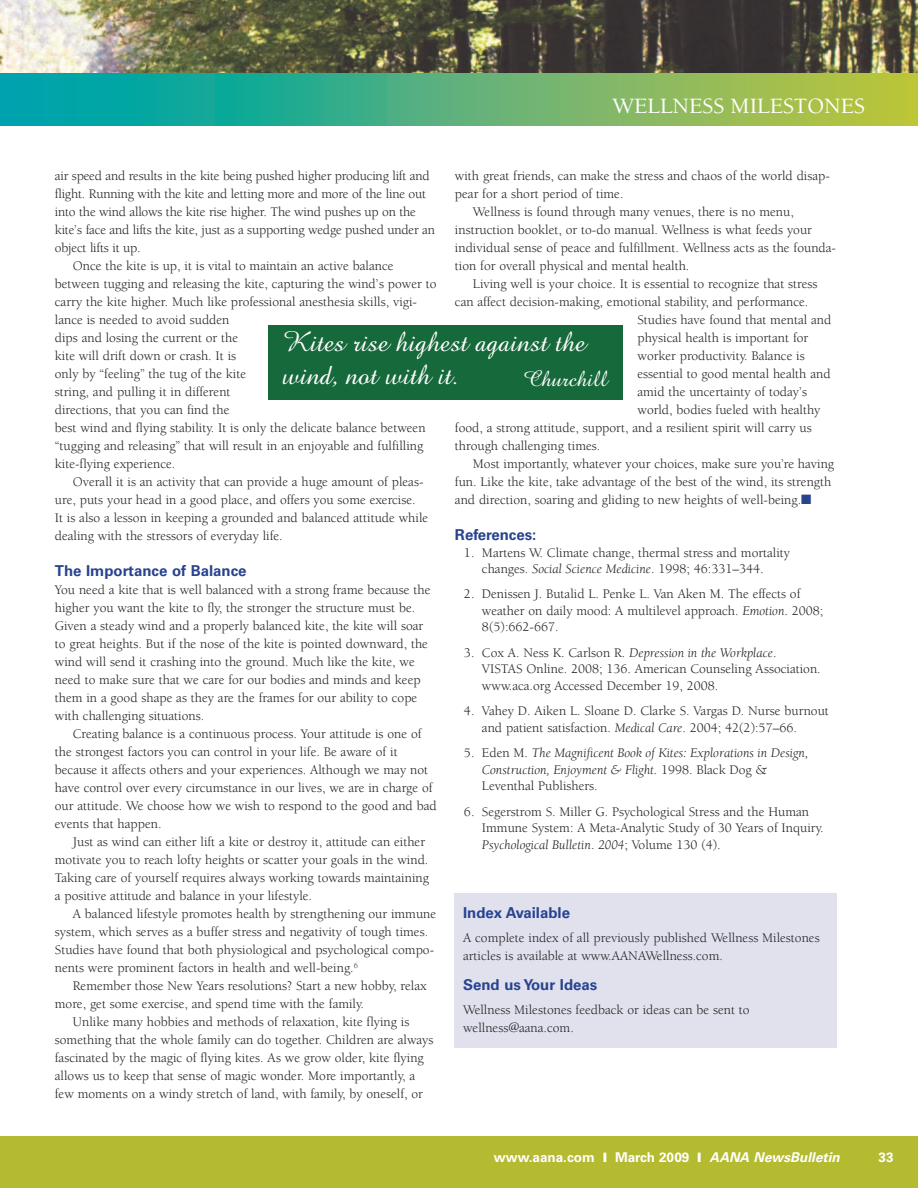
<style>
.page{position:relative;width:918px;height:1188px;background:#fff}
.page>*{position:absolute;margin:0;border:0;box-sizing:border-box;transform-origin:0 0}
.t1{font:28.5px/33px "Amazone BT";color:#fff}
.t2{font:500 22.5px "Berkeley";color:#fff}
.t3{font:22.5px "Amazone BT";color:#fff}
.t4{font:700 15px "Univers";color:#28438f}
.t5{font:13.5px/18px "Berkeley";color:#231f20}
.t6{font:italic 13.5px/16.5px "Berkeley";color:#231f20}
.t7{font:700 13.5px "Univers";color:#fff}
.s1{color:#28438f}
.s2{font-style:italic}
.s3{font-style:normal}
</style>
<div class="page">
<div style="left:0;top:1136px;width:918px;height:52px;background:#b5bb30"></div>
<img style="left:0;top:0;width:918px;height:73px">
<svg style="left:0;top:73px;width:918px;height:52px"></svg>
<div style="left:268px;top:325px;width:355px;height:74px;background:#16693b"></div>
<div style="left:454px;top:893px;width:383px;height:154px;background:#e1e1ee"></div>
<h2 class="t2" style="left:613px;top:97px;width:254px">WELLNESS MILESTONES</h2>
<p class="t5" style="left:455px;top:168px;width:376px">with great friends, can make the stress and chaos of the world disap-</p>
<p class="t5" style="left:455px;top:186px;width:170px">pear for a short period of time.</p>
<p class="t5" style="left:473px;top:204px;width:322px">Wellness is found through many venues, there is no menu,</p>
<p class="t5" style="left:455px;top:222px;width:359px">instruction booklet, or to-do manual. Wellness is what feeds your</p>
<p class="t5" style="left:455px;top:240px;width:383px">individual sense of peace and fulfillment. Wellness acts as the founda-</p>
<p class="t5" style="left:455px;top:258px;width:236px">tion for overall physical and mental health.</p>
<p class="t5" style="left:473px;top:276px;width:346px">Living well is your choice. It is essential to recognize that stress</p>
<p class="t5" style="left:455px;top:294px;width:355px">can affect decision-making, emotional stability, and performance.</p>
<p class="t5" style="left:637px;top:312px;width:195px">Studies have found that mental and</p>
<p class="t5" style="left:637px;top:330px;width:172px">physical health is important for</p>
<p class="t5" style="left:637px;top:348px;width:169px">worker productivity. Balance is</p>
<p class="t5" style="left:637px;top:366px;width:195px">essential to good mental health and</p>
<p class="t5" style="left:637px;top:384px;width:171px">amid the uncertainty of today’s</p>
<p class="t5" style="left:637px;top:402px;width:185px">world, bodies fueled with healthy</p>
<p class="t5" style="left:455px;top:420px;width:358px">food, a strong attitude, support, and a resilient spirit will carry us</p>
<p class="t5" style="left:455px;top:438px;width:147px">through challenging times.</p>
<p class="t5" style="left:473px;top:456px;width:363px">Most importantly, whatever your choices, make sure you’re having</p>
<p class="t5" style="left:455px;top:474px;width:378px">fun. Like the kite, take advantage of the best of the wind, its strength</p>
<p class="t5" style="left:455px;top:492px;width:358px">and direction, soaring and gliding to new heights of well-being.<span class="s1">■</span></p>
<p class="t4" style="left:455px;top:529px;width:83px">References:</p>
<p class="t5" style="left:482px;top:545px;width:310px;line-height:16.5px;text-indent:-18px">1. Martens W. Climate change, thermal stress and mortality changes. <span class="s2">Social Science Medicine</span>. 1998; 46:331–344.</p>
<p class="t5" style="left:482px;top:587px;width:343px;line-height:16.5px;text-indent:-18px">2. Denissen J. Butalid L. Penke L. Van Aken M. The effects of weather on daily mood: A multilevel approach. <span class="s2">Emotion</span>. 2008;<br>8(5):662-667.</p>
<p class="t5" style="left:482px;top:646px;width:340px;line-height:16.5px;text-indent:-18px">3. Cox A. Ness K. Carlson R. <span class="s2">Depression in the Workplace</span>.<br>VISTAS Online. 2008; 136. American Counseling Association. www.aca.org Accessed December 19, 2008.</p>
<p class="t5" style="left:482px;top:704px;width:348px;line-height:16.5px;text-indent:-18px">4. Vahey D. Aiken L. Sloane D. Clarke S. Vargas D. Nurse burnout and patient satisfaction. <span class="s2">Medical Care</span>. 2004; 42(2):57–66.</p>
<p class="t6" style="left:482px;top:746px;width:328px;text-indent:-18px"><span class="s3">5. Eden M.</span> The Magnificent Book of Kites: Explorations in Design,<br>Construction, Enjoyment &amp; Flight. <span class="s3">1998. Black Dog &amp;<br>Leventhal Publishers.</span></p>
<p class="t5" style="left:482px;top:804px;width:343px;line-height:16.5px;text-indent:-18px">6. Segerstrom S. Miller G. Psychological Stress and the Human<br>Immune System: A Meta-Analytic Study of 30 Years of Inquiry.<br><span class="s2">Psychological Bulletin</span>. <span class="s2">2004</span>; Volume 130 (4).</p>
<p class="t5" style="left:55px;top:168px;width:376px">air speed and results in the kite being pushed higher producing lift and</p>
<p class="t5" style="left:55px;top:186px;width:373px">flight. Running with the kite and letting more and more of the line out</p>
<p class="t5" style="left:55px;top:204px;width:363px">into the wind allows the kite rise higher. The wind pushes up on the</p>
<p class="t5" style="left:55px;top:222px;width:382px">kite’s face and lifts the kite, just as a supporting wedge pushed under an</p>
<p class="t5" style="left:55px;top:240px;width:87px">object lifts it up.</p>
<p class="t5" style="left:73px;top:258px;width:322px">Once the kite is up, it is vital to maintain an active balance</p>
<p class="t5" style="left:55px;top:276px;width:383px">between tugging and releasing the kite, capturing the wind’s power to</p>
<p class="t5" style="left:55px;top:294px;width:364px">carry the kite higher. Much like professional anesthesia skills, vigi-</p>
<p class="t5" style="left:55px;top:312px;width:176px">lance is needed to avoid sudden</p>
<p class="t5" style="left:55px;top:330px;width:185px">dips and losing the current or the</p>
<p class="t5" style="left:55px;top:348px;width:183px">kite will drift down or crash. It is</p>
<p class="t5" style="left:55px;top:366px;width:193px">only by “feeling” the tug of the kite</p>
<p class="t5" style="left:55px;top:384px;width:177px">string, and pulling it in different</p>
<p class="t5" style="left:55px;top:402px;width:176px">directions, that you can find the</p>
<p class="t5" style="left:55px;top:420px;width:372px">best wind and flying stability. It is only the delicate balance between</p>
<p class="t5" style="left:55px;top:438px;width:370px">“tugging and releasing” that will result in an enjoyable and fulfilling</p>
<p class="t5" style="left:55px;top:456px;width:122px">kite-flying experience.</p>
<p class="t5" style="left:73px;top:474px;width:352px">Overall it is an activity that can provide a huge amount of pleas-</p>
<p class="t5" style="left:55px;top:492px;width:362px">ure, puts your head in a good place, and offers you some exercise.</p>
<p class="t5" style="left:55px;top:510px;width:375px">It is also a lesson in keeping a grounded and balanced attitude while</p>
<p class="t5" style="left:55px;top:528px;width:229px">dealing with the stressors of everyday life.</p>
<p class="t4" style="left:55px;top:565px;width:193px">The Importance of Balance</p>
<p class="t5" style="left:55px;top:582px;width:377px">You need a kite that is well balanced with a strong frame because the higher you want the kite to fly, the stronger the structure must be.<br>Given a steady wind and a properly balanced kite, the kite will soar to great heights. But if the nose of the kite is pointed downward, the wind will send it crashing into the ground. Much like the kite, we need to make sure that we care for our bodies and minds and keep them in a good shape as they are the frames for our ability to cope with challenging situations.</p>
<p class="t5" style="left:55px;top:726px;width:383px;text-indent:18px">Creating balance is a continuous process. Your attitude is one of the strongest factors you can control in your life. Be aware of it because it affects others and your experiences. Although we may not have control over every circumstance in our lives, we are in charge of our attitude. We choose how we wish to respond to the good and bad events that happen.</p>
<p class="t5" style="left:55px;top:834px;width:376px;text-indent:18px">Just as wind can either lift a kite or destroy it, attitude can either motivate you to reach lofty heights or scatter your goals in the wind.<br>Taking care of yourself requires always working towards maintaining a positive attitude and balance in your lifestyle.</p>
<p class="t5" style="left:55px;top:906px;width:383px;text-indent:18px">A balanced lifestyle promotes health by strengthening our immune system, which serves as a buffer stress and negativity of tough times.<br>Studies have found that both physiological and psychological compo&shy;nents were prominent factors in health and well-being.<sup>6</sup></p>
<p class="t5" style="left:55px;top:978px;width:373px;text-indent:18px">Remember those New Years resolutions? Start a new hobby, relax more, get some exercise, and spend time with the family.</p>
<p class="t5" style="left:55px;top:1014px;width:380px;text-indent:18px">Unlike many hobbies and methods of relaxation, kite flying is something that the whole family can do together. Children are always fascinated by the magic of flying kites. As we grow older, kite flying allows us to keep that sense of magic wonder. More importantly, a few moments on a windy stretch of land, with family, by oneself, or</p>
<h1 class="t1" style="left:282px;top:329px;width:305px">Kites rise highest against the wind, not with it.</h1>
<h2 class="t3" style="left:524px;top:371px;width:85px">Churchill</h2>
<p class="t4" style="left:463px;top:907px;width:108px">Index Available</p>
<p class="t5" style="left:463px;top:930px;width:358px">A complete index of all previously published Wellness Milestones articles is available at www.AANAWellness.com.</p>
<p class="t4" style="left:463px;top:979px;width:136px">Send us Your Ideas</p>
<p class="t5" style="left:463px;top:1002px;width:288px">Wellness Milestones feedback or ideas can be sent to wellness@aana.com.</p>
<p class="t7" style="left:494px;top:1153px;width:347px">www.aana.com ❙ March 2009 ❙ <span class="s2">AANA NewsBulletin</span></p>
<p class="t7" style="left:879px;top:1153px;width:17px">33</p>
</div>
